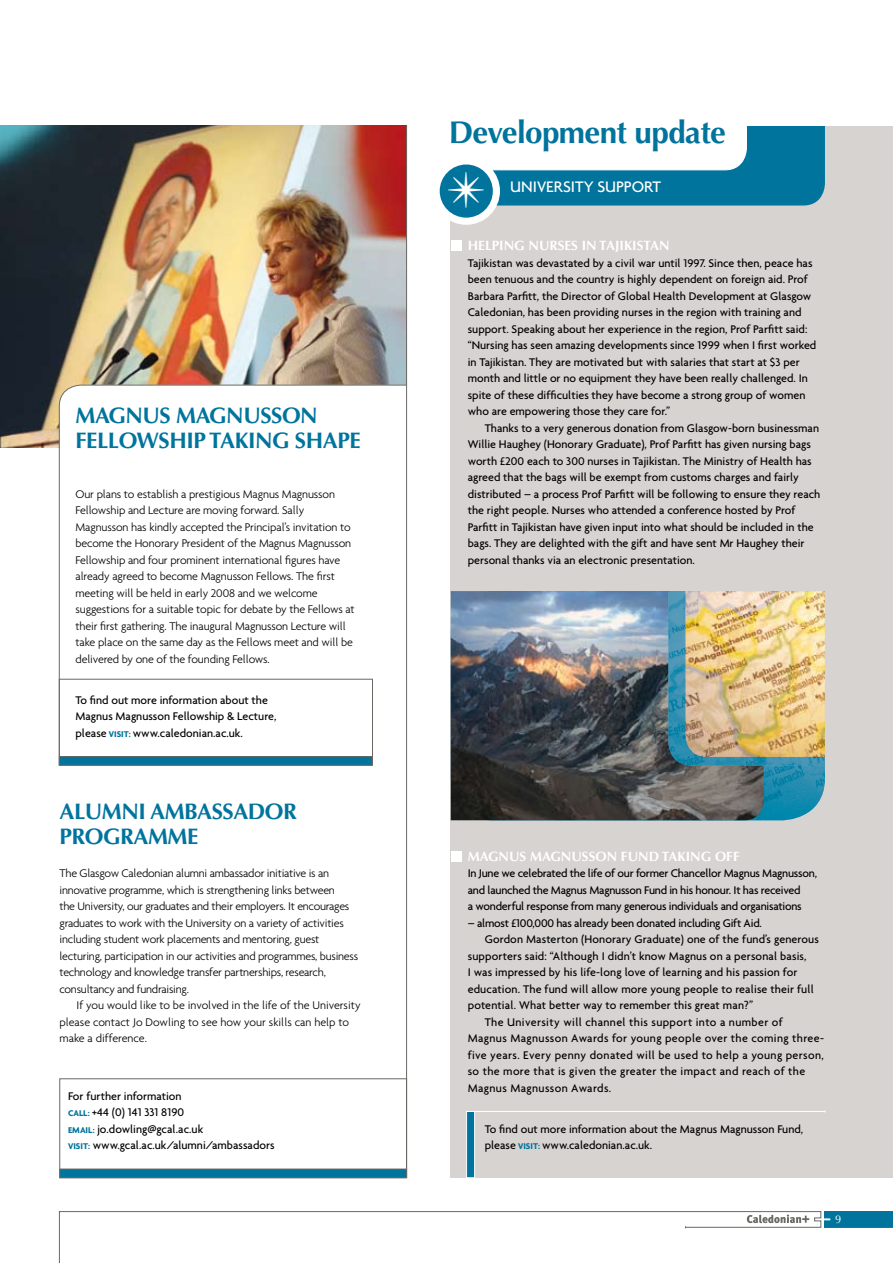
<style>
.page{position:relative;width:893px;height:1263px;background:#fff}
.page>*{position:absolute;margin:0;border:0;box-sizing:border-box;transform-origin:0 0}
.t1{font:700 31.5px "Optima LT";letter-spacing:-.02em;color:#00749d}
.t2{font:700 22.5px/24.8px "Optima LT";letter-spacing:-.02em;color:#00749d}
.t3{font:500 16.5px "Agenda";color:#fff}
.t4{font:700 13.5px "Optima LT";color:#fff}
.t5{font:500 12px/16.5px "Agenda";color:#000}
.t6{font:300 12px/16.5px "Agenda";letter-spacing:-.015em;color:#000}
.t7{font:500 12px/16.5px "Agenda";letter-spacing:-.02em;color:#000}
.t8{font:500 12px "Agenda";letter-spacing:.03em;color:#000}
.s1{font-weight:700;font-size:9px;color:#00749d}
</style>
<div class="page">
<div style="left:451px;top:125px;width:442px;height:1053px;background:#d7d3d1"></div>
<img style="left:764px;top:765px;width:61px;height:55px">
<img style="left:451px;top:591px;width:313px;height:229px">
<img style="left:668px;top:591px;width:157px;height:174px">
<img style="left:0;top:125px;width:406px;height:323px">
<div style="left:456px;top:81px;width:369px;height:125px;background:#00749d;border-radius:22px"></div>
<div style="left:410px;top:66px;width:336px;height:104px;background:#fff;border-radius:22px"></div>
<div style="left:410px;top:66px;width:337px;height:104px;border:1px solid #fff;border-radius:22px"></div>
<svg style="left:436px;top:161px;width:60px;height:60px"></svg>
<div style="left:433px;top:157px;width:67px;height:68px;border:7px solid #fff;border-radius:50%"></div>
<div style="left:744px;top:57px;width:149px;height:68px;background:#fff"></div>
<div style="left:451px;top:240px;width:10px;height:11px;background:#fff"></div>
<hr style="left:406px;top:125px;width:1px;height:1053px;background:#696863">
<img style="left:685px;top:591px;width:140px;height:166px">
<svg style="left:59px;top:385px;width:348px;height:381px"></svg>
<div style="left:451px;top:851px;width:10px;height:10px;background:#fff"></div>
<div style="left:467px;top:1111px;width:8px;height:67px;background:#00749d"></div>
<div style="left:466px;top:1111px;width:9px;height:67px;border:1px solid #fff"></div>
<hr style="left:466px;top:1111px;width:359px;height:1px;background:#fff">
<div style="left:60px;top:1078px;width:347px;height:100px;border:1px solid #696863"></div>
<div style="left:60px;top:1169px;width:347px;height:9px;background:#00749d"></div>
<div style="left:60px;top:1169px;width:347px;height:9px;border:1px solid #696863"></div>
<svg style="left:59px;top:1211px;width:834px;height:52px"></svg>
<svg style="left:448px;top:172px;width:36px;height:36px"></svg>
<h2 class="t2" style="left:75px;top:404px;width:287px">MAGNUS MAGNUSSON<br>FELLOWSHIP TAKING SHAPE</h2>
<p class="t6" style="left:75px;top:485px;width:281px">Our plans to establish a prestigious Magnus Magnusson Fellowship and Lecture are moving forward. Sally Magnusson has kindly accepted the Principal’s invitation to become the Honorary President of the Magnus Magnusson Fellowship and four prominent international figures have already agreed to become Magnusson Fellows. The first meeting will be held in early 2008 and we welcome suggestions for a suitable topic for debate by the Fellows at their first gathering. The inaugural Magnusson Lecture will take place on the same day as the Fellows meet and will be delivered by one of the founding Fellows.</p>
<p class="t5" style="left:75px;top:691px;width:202px">To find out more information about the<br>Magnus Magnusson Fellowship &amp; Lecture, please <span class="s1">VISIT:</span> www.caledonian.ac.uk.</p>
<h2 class="t2" style="left:60px;top:800px;width:239px">ALUMNI AMBASSADOR<br>PROGRAMME</h2>
<p class="t6" style="left:60px;top:865px;width:300px">The Glasgow Caledonian alumni ambassador initiative is an innovative programme, which is strengthening links between<br>the University, our graduates and their employers. It encourages graduates to work with the University on a variety of activities including student work placements and mentoring, guest lecturing, participation in our activities and programmes, business technology and knowledge transfer partnerships, research, consultancy and fundraising.</p>
<p class="t6" style="left:60px;top:997px;width:303px;text-indent:17px">If you would like to be involved in the life of the University please contact Jo Dowling to see how your skills can help to make a difference.</p>
<p class="t5" style="left:68px;top:1087px;width:208px">For further information<br><span class="s1">CALL:</span> +44 (0) 141 331 8190<br><span class="s1">EMAIL:</span> jo.dowling@gcal.ac.uk<br><span class="s1">VISIT:</span> www.gcal.ac.uk/alumni/ambassadors</p>
<h1 class="t1" style="left:449px;top:114px;width:279px">DEVELOPMENT UPDATE</h1>
<h3 class="t3" style="left:510px;top:177px;width:150px">university support</h3>
<p class="t4" style="left:468px;top:238px;width:204px">H ELPING NURSES IN TAJIKISTAN</p>
<p class="t5" style="left:468px;top:254px;width:350px">Tajikistan was devastated by a civil war until 1997. S ince then, peace has been tenuous and the country is highly dependent on foreign aid. Prof Barbara Parfitt, the Director of Global Health Development at Glasgow Caledonian, has been providing nurses in the region with training and support. Speaking about her experience in the region, Prof Parfitt said: “Nursing has seen amazing developments since 1999 when I first worked in Tajikistan. They are motivated but with salaries that start at $3 per month and little or no equipment they have been really challenged. I n spite of these difficulties they have become a strong group of women who are empowering those they care for.”</p>
<p class="t5" style="left:468px;top:419px;width:354px;text-indent:17px">Thanks to a very generous donation from Glasgow-born businessman Willie Haughey (Honorary Graduate), Prof Parfitt has given nursing bags worth £200 each to 300 nurses in Tajikistan. The Ministry of Health has agreed that the bags will be exempt from customs charges and fairly distributed – a process Prof Parfitt will be following to ensure they reach the right people. Nurses who attended a conference hosted by Prof Parfitt in Tajikistan have given input into what should be included in the bags. They are delighted with the gift and have sent Mr Haughey their personal thanks via an electronic presentation.</p>
<p class="t4" style="left:468px;top:848px;width:273px">MAGNUS MAGNUSSON FUND TAKING OFF</p>
<p class="t7" style="left:468px;top:865px;width:351px">I n June we celebrated the life of our former Chancellor Magnus Magnusson, and launched the Magnus Magnusson Fund in his honour. It has received<br>a wonderful response from many generous individuals and organisations</p>
<p class="t7" style="left:468px;top:914px;width:296px">– almost £100,000 has already been donated including Gift Aid.</p>
<p class="t5" style="left:485px;top:931px;width:336px">Gordon Masterton (Honorary Graduate) one of the fund’s generous</p>
<p class="t5" style="left:468px;top:947px;width:340px">supporters said: “Although I didn’t know Magnus on a personal basis,</p>
<p class="t5" style="left:468px;top:964px;width:331px">I was impressed by his life-long love of learning and his passion for</p>
<p class="t5" style="left:468px;top:980px;width:347px">education. The fund will allow more young people to realise their full</p>
<p class="t5" style="left:468px;top:997px;width:287px">potential. What better way to remember this great man?”</p>
<p class="t8" style="left:485px;top:1014px;width:300px">The University will channel this support into a number of</p>
<p class="t5" style="left:468px;top:1030px;width:358px">Magnus Magnusson Awards for young people over the coming three-</p>
<p class="t5" style="left:468px;top:1046px;width:358px">five years. Every penny donated will be used to help a young person,</p>
<p class="t8" style="left:468px;top:1064px;width:339px">so the more that is given the greater the impact and reach of the</p>
<p class="t5" style="left:468px;top:1079px;width:145px">Magnus Magnusson Awards.</p>
<p class="t5" style="left:485px;top:1120px;width:320px">To find out more information about the Magnus Magnusson Fund, please <span class="s1">VISIT:</span> www.caledonian.ac.uk.</p>
</div>
